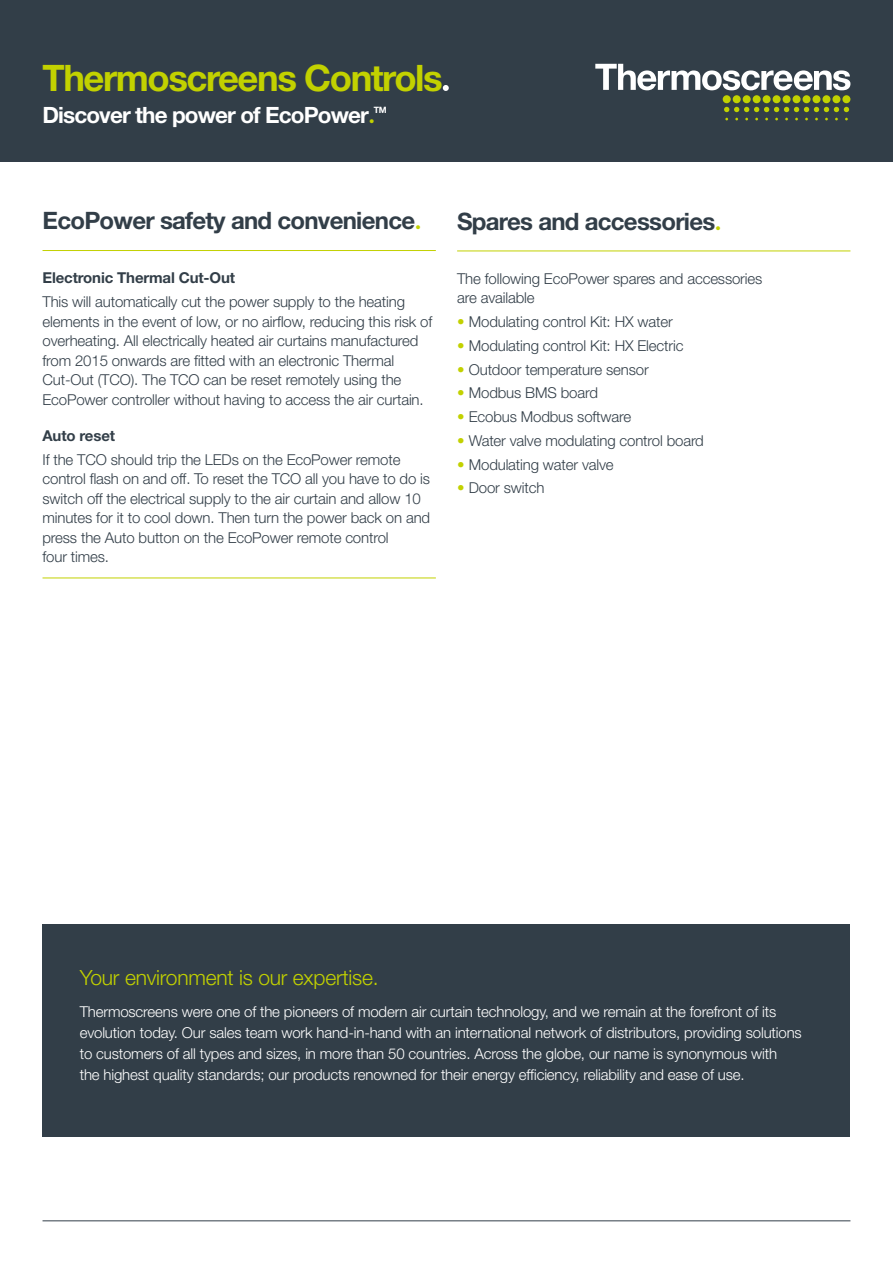
<style>
.page{position:relative;width:893px;height:1263px;background:#fff}
.page>*{position:absolute;margin:0;border:0;box-sizing:border-box;transform-origin:0 0}
.t1{font:700 36.6px "Helvetica Neue";letter-spacing:-.04em;color:#c2d100}
.t2{font:700 24px "Helvetica Neue";letter-spacing:-.03em;color:#323e48}
.t3{font:700 22.5px "Helvetica Neue";letter-spacing:-.04em;color:#fff}
.t4{font:300 21px "Helvetica Neue";letter-spacing:-.01em;color:#c2d100}
.t5{font:300 15px/19.5px "Helvetica Neue";letter-spacing:-.01em;color:#323e48}
.t6{font:300 15px/21px "Helvetica Neue";letter-spacing:-.01em;color:#fff}
.t7{font:700 15px "Helvetica Neue";letter-spacing:-.01em;color:#323e48}
.t8{font:700 8.7px "Helvetica Neue";color:#fff}
.s1{font-family:"Helvetica Rounded LT";font-size:24px;color:#c2d100}
.s2{font-family:"Helvetica Rounded LT";color:#c2d100}
.s3{color:#c2d100}
</style>
<div class="page">
<div style="left:0;top:0;width:893px;height:162px;background:#323e48"></div>
<div style="left:763px;top:95px;width:8px;height:8px;background:#c1d100;border-radius:50%"></div>
<div style="left:753px;top:95px;width:8px;height:8px;background:#c1d100;border-radius:50%"></div>
<div style="left:743px;top:95px;width:8px;height:8px;background:#c1d100;border-radius:50%"></div>
<div style="left:733px;top:95px;width:8px;height:8px;background:#c1d100;border-radius:50%"></div>
<div style="left:723px;top:95px;width:8px;height:8px;background:#c1d100;border-radius:50%"></div>
<div style="left:773px;top:95px;width:8px;height:8px;background:#c1d100;border-radius:50%"></div>
<div style="left:783px;top:95px;width:8px;height:8px;background:#c1d100;border-radius:50%"></div>
<div style="left:792px;top:95px;width:9px;height:8px;background:#c1d100;border-radius:50%"></div>
<div style="left:802px;top:95px;width:8px;height:8px;background:#c1d100;border-radius:50%"></div>
<div style="left:812px;top:95px;width:8px;height:8px;background:#c1d100;border-radius:50%"></div>
<div style="left:822px;top:95px;width:8px;height:8px;background:#c1d100;border-radius:50%"></div>
<div style="left:832px;top:95px;width:8px;height:8px;background:#c1d100;border-radius:50%"></div>
<svg style="left:724px;top:107px;width:125px;height:5px"></svg>
<div style="left:842px;top:95px;width:8px;height:8px;background:#c1d100;border-radius:50%"></div>
<svg style="left:595px;top:64px;width:255px;height:26px"></svg>
<hr style="left:43px;top:578px;width:393px;height:1px;background:#c2d100">
<hr style="left:457px;top:251px;width:393px;height:1px;background:#c2d100">
<hr style="left:43px;top:250px;width:393px;height:1px;background:#c2d100">
<svg style="left:443px;top:85px;width:6px;height:6px"></svg>
<hr style="left:43px;top:1220px;width:807px;height:1px;background:#323e48">
<div style="left:43px;top:924px;width:807px;height:213px;background:#323e48"></div>
<h1 class="t1" style="left:43px;top:55px;width:402px">Thermoscreens Controls</h1>
<h3 class="t3" style="left:43px;top:101px;width:334px">Discover the power of EcoPower<span class="s1">.</span></h3>
<p class="t8" style="left:374px;top:105px;width:14px">TM</p>
<h2 class="t2" style="left:43px;top:206px;width:381px">EcoPower safety and convenience<span class="s2">.</span></h2>
<p class="t7" style="left:43px;top:269px;width:194px">Electronic Thermal Cut-Out</p>
<p class="t5" style="left:43px;top:292px;width:391px">This will automatically cut the power supply to the heating elements in the event of low, or no airflow, reducing this risk of overheating. All electrically heated air curtains manufactured from 2015 onwards are fitted with an electronic Thermal Cut-Out (TCO). The TCO can be reset remotely using the EcoPower controller without having to access the air curtain.</p>
<p class="t7" style="left:43px;top:426px;width:74px">Auto reset</p>
<p class="t5" style="left:43px;top:449px;width:389px">If the TCO should trip the LEDs on the EcoPower remote control flash on and off. To reset the TCO all you have to do is switch off the electrical supply to the air curtain and allow 10 minutes for it to cool down. Then turn the power back on and press the Auto button on the EcoPower remote control<br>four times.</p>
<h2 class="t2" style="left:457px;top:206px;width:266px">Spares and accessories<span class="s2">.</span></h2>
<p class="t5" style="left:457px;top:268px;width:307px">The following EcoPower spares and accessories are available</p>
<p class="t5" style="left:457px;top:312px;width:217px"><span class="s3">•</span> Modulating control Kit: HX water</p>
<p class="t5" style="left:457px;top:335px;width:228px"><span class="s3">•</span> Modulating control Kit: HX Electric</p>
<p class="t5" style="left:457px;top:359px;width:193px"><span class="s3">•</span> Outdoor temperature sensor</p>
<p class="t5" style="left:457px;top:383px;width:142px"><span class="s3">•</span> Modbus BMS board</p>
<p class="t5" style="left:457px;top:407px;width:176px"><span class="s3">•</span> Ecobus Modbus software</p>
<p class="t5" style="left:457px;top:430px;width:248px"><span class="s3">•</span> Water valve modulating control board</p>
<p class="t5" style="left:457px;top:454px;width:158px"><span class="s3">•</span> Modulating water valve</p>
<p class="t5" style="left:457px;top:478px;width:89px"><span class="s3">•</span> Door switch</p>
<h3 class="t4" style="left:80px;top:964px;width:300px">Your environment is our expertise.</h3>
<p class="t6" style="left:80px;top:1000px;width:724px">Thermoscreens were one of the pioneers of modern air curtain technology, and we remain at the forefront of its evolution today. Our sales team work hand-in-hand with an international network of distributors, providing solutions to customers of all types and sizes, in more than 50 countries. Across the globe, our name is synonymous with<br>the highest quality standards; our products renowned for their energy efficiency, reliability and ease of use.</p>
</div>
